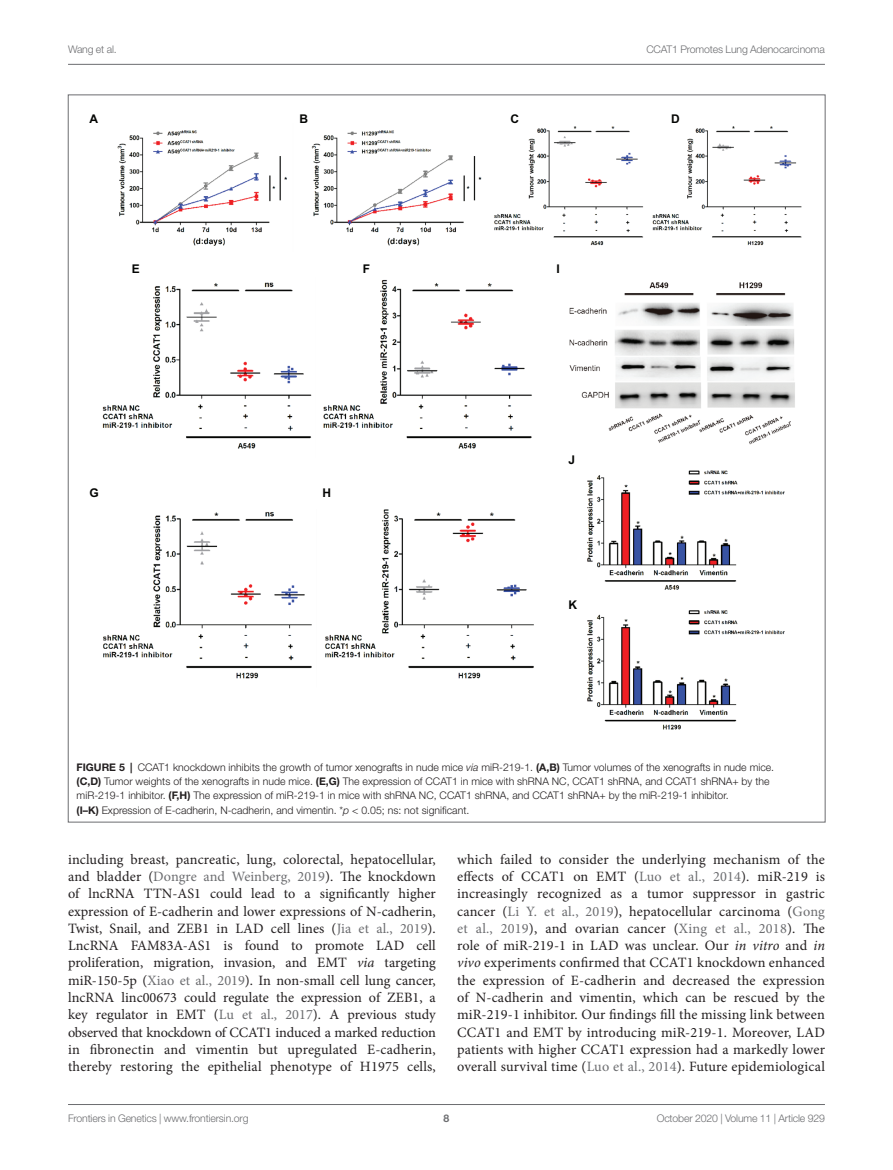
<style>
.page{position:relative;width:893px;height:1170px;background:#fff}
.page>*{position:absolute;margin:0;border:0;box-sizing:border-box;transform-origin:0 0}
.TEXT{font:14.25px/17.2px "Minion Pro";letter-spacing:.015em;color:#231f20;text-align:justify}
.t1{font:700 12px "Arial";color:#040503}
.FIG_LEG{font:300 10.5px/14.2px "Helvetica Neue LT Std";color:#231f20}
.t2{font:300 10.5px "Helvetica Neue LT Std";letter-spacing:-.015em;color:#6c6d70}
.t3{font:700 10.5px "Helvetica Neue LT Std";color:#6c6d70}
.s1{font-weight:700}
.s2{font-style:italic}
.s3{color:#6c6d70}
</style>
<div class="page">
<hr style="left:68px;top:64px;width:757px;height:1px;background:#6c6d70">
<hr style="left:68px;top:1104px;width:757px;height:1px;background:#6c6d70">
<img style="left:102px;top:126px;width:700px;height:604px">
<p class="t2" style="left:68px;top:42px;width:50px">Wang et al.</p>
<p class="t2" style="left:646px;top:42px;width:180px">CCAT1 Promotes Lung Adenocarcinoma</p>
<p class="t1" style="left:90px;top:111px;width:10px">A</p>
<p class="t1" style="left:299px;top:111px;width:10px">B</p>
<p class="t1" style="left:510px;top:111px;width:10px">C</p>
<p class="t1" style="left:671px;top:111px;width:10px">D</p>
<p class="t1" style="left:132px;top:260px;width:10px">E</p>
<p class="t1" style="left:363px;top:260px;width:9px">F</p>
<p class="t1" style="left:556px;top:260px;width:5px">I</p>
<p class="t1" style="left:569px;top:451px;width:8px">J</p>
<p class="t1" style="left:90px;top:484px;width:11px">G</p>
<p class="t1" style="left:322px;top:484px;width:10px">H</p>
<p class="t1" style="left:569px;top:596px;width:10px">K</p>
<p class="FIG_LEG" style="left:77px;top:759px;width:699px"><span class="s1">FIGURE 5 |</span> CCAT1 knockdown inhibits the growth of tumor xenografts in nude mice <span class="s2">via</span> miR-219-1. <span class="s1">(A,B)</span> Tumor volumes of the xenografts in nude mice. <span class="s1">(C,D)</span> Tumor weights of the xenografts in nude mice. <span class="s1">(E,G)</span> The expression of CCAT1 in mice with shRNA NC, CCAT1 shRNA, and CCAT1 shRNA+ by the miR-219-1 inhibitor. <span class="s1">(F,H)</span> The expression of miR-219-1 in mice with shRNA NC, CCAT1 shRNA, and CCAT1 shRNA+ by the miR-219-1 inhibitor.<br><span class="s1">(I–K)</span> Expression of E-cadherin, N-cadherin, and vimentin. *<span class="s2">p</span> &lt; 0.05; ns: not significant.</p>
<p class="TEXT" style="left:68px;top:850px;width:369px">including breast, pancreatic, lung, colorectal, hepatocellular, and bladder (<span class="s3">Dongre and Weinberg, 2019</span>). The knockdown of lncRNA TTN-AS1 could lead to a significantly higher expression of E-cadherin and lower expressions of N-cadherin, Twist, Snail, and ZEB1 in LAD cell lines (<span class="s3">Jia et al., 2019</span>).<br>LncRNA FAM83A-AS1 is found to promote LAD cell proliferation, migration, invasion, and EMT <span class="s2">via</span> targeting miR-150-5p (<span class="s3">Xiao et al., 2019</span>). In non-small cell lung cancer, lncRNA linc00673 could regulate the expression of ZEB1, a key regulator in EMT (<span class="s3">Lu et al., 2017</span>). A previous study observed that knockdown of CCAT1 induced a marked reduction in fibronectin and vimentin but upregulated E-cadherin, thereby restoring the epithelial phenotype of H1975 cells,</p>
<p class="TEXT" style="left:457px;top:850px;width:369px">which failed to consider the underlying mechanism of the effects of CCAT1 on EMT (<span class="s3">Luo et al., 2014</span>). miR-219 is increasingly recognized as a tumor suppressor in gastric cancer (<span class="s3">Li Y. et al., 2019</span>), hepatocellular carcinoma (<span class="s3">Gong et al., 2019</span>), and ovarian cancer (<span class="s3">Xing et al., 2018</span>). The role of miR-219-1 in LAD was unclear. Our <span class="s2">in vitro</span> and <span class="s2">in vivo</span> experiments confirmed that CCAT1 knockdown enhanced the expression of E-cadherin and decreased the expression of N-cadherin and vimentin, which can be rescued by the miR-219-1 inhibitor. Our findings fill the missing link between CCAT1 and EMT by introducing miR-219-1. Moreover, LAD patients with higher CCAT1 expression had a markedly lower overall survival time (<span class="s3">Luo et al., 2014</span>). Future epidemiological</p>
<p class="t2" style="left:68px;top:1111px;width:182px">Frontiers in Genetics | www.frontiersin.org</p>
<p class="t3" style="left:444px;top:1111px;width:7px">8</p>
<p class="t2" style="left:657px;top:1111px;width:170px">October 2020 | Volume 11 | Article 929</p>
</div>
